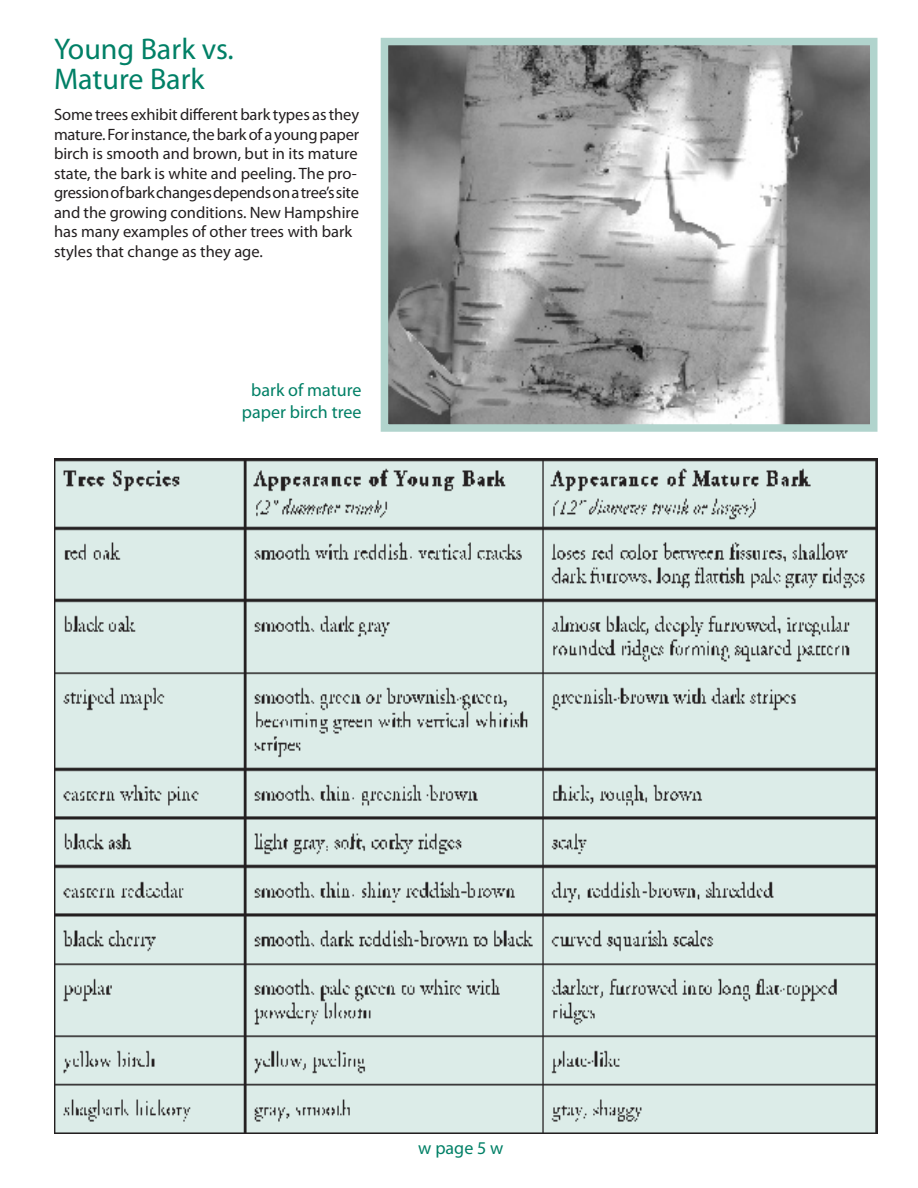
<style>
.page{position:relative;width:918px;height:1188px;background:#fff}
.page>*{position:absolute;margin:0;border:0;box-sizing:border-box;transform-origin:0 0}
.Headline{font:30px/30px "Myriad Pro";color:#008066}
.t1{font:18px/21.6px "Myriad Pro";color:#008066;text-align:center}
.Body_text_-_no_inden{font:16.5px/19.5px "Myriad Pro";color:#231f20}
</style>
<div class="page">
<img style="left:390px;top:47px;width:479px;height:376px">
<div style="left:381px;top:38px;width:497px;height:394px;border:8px solid #b1d4cd"></div>
<img style="left:54px;top:458px;width:824px;height:676px">
<p class="Headline" style="left:54px;top:33px;width:181px">Young Bark vs.<br>Mature Bark</p>
<p class="Body_text_-_no_inden" style="left:54px;top:105px;width:307px">Some trees exhibit different bark types as they mature. For instance, the bark of a young paper birch is smooth and brown, but in its mature state, the bark is white and peeling. The pro&shy;gression of bark changes depends on a tree’s site and the growing conditions. New Hampshire has many examples of other trees with bark styles that change as they age.</p>
<p class="t1" style="left:242px;top:379px;width:121px">bark of mature paper birch tree</p>
<p class="t1" style="left:418px;top:1137px;width:87px">w page 5 w</p>
</div>
